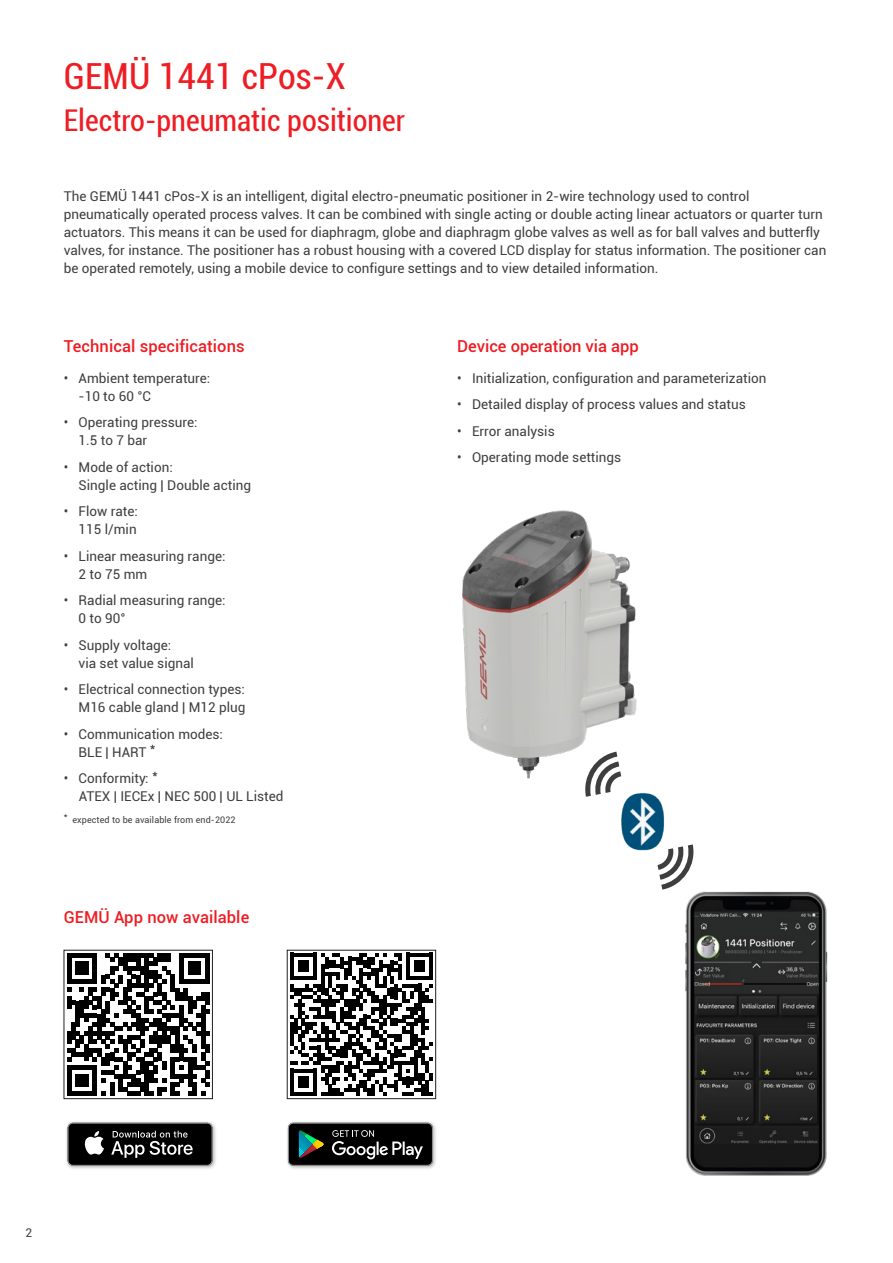
<style>
.page{position:relative;width:893px;height:1263px;background:#fff}
.page>*{position:absolute;margin:0;border:0;box-sizing:border-box;transform-origin:0 0}
.t1{font:condensed 36px "Roboto";letter-spacing:.005em;color:#ee1d23}
.t2{font:condensed 30px "Roboto";color:#ee1d23}
.t3{font:500 16.5px "Roboto";letter-spacing:.005em;color:#ee1d23}
.t4{font:13.5px/18px "Roboto";color:#3e3e3f}
.t5{font:12px "Roboto";color:#3e3e3f}
.t6{font:9px "Roboto";letter-spacing:.01em;color:#3e3e3f}
</style>
<div class="page">
<svg style="left:290px;top:953px;width:143px;height:143px"></svg>
<div style="left:287px;top:950px;width:149px;height:149px;border:1px solid #231f20"></div>
<svg style="left:67px;top:953px;width:143px;height:143px"></svg>
<div style="left:64px;top:950px;width:149px;height:149px;border:1px solid #231f20"></div>
<img style="left:287px;top:1121px;width:149px;height:48px">
<svg style="left:288px;top:1123px;width:145px;height:43px;background:#232826"></svg>
<img style="left:66px;top:1121px;width:150px;height:48px">
<svg style="left:68px;top:1123px;width:144px;height:43px;background:#2a2a2a"></svg>
<img style="left:685px;top:891px;width:143px;height:285px">
<img style="left:621px;top:793px;width:44px;height:57px">
<svg style="left:657px;top:844px;width:37px;height:46px"></svg>
<svg style="left:585px;top:782px;width:28px;height:15px"></svg>
<img style="left:462px;top:510px;width:175px;height:272px">
<h1 class="t1" style="left:64px;top:52px;width:283px">GEMÜ 1441 cPos-X</h1>
<h2 class="t2" style="left:64px;top:100px;width:343px">Electro-pneumatic positioner</h2>
<p class="t4" style="left:64px;top:187px;width:764px">The GEMÜ 1441 cPos-X is an intelligent, digital electro-pneumatic positioner in 2-wire technology used to control pneumatically operated process valves. It can be combined with single acting or double acting linear actuators or quarter turn actuators. This means it can be used for diaphragm, globe and diaphragm globe valves as well as for ball valves and butterfly valves, for instance. The positioner has a robust housing with a covered LCD display for status information. The positioner can be operated remotely, using a mobile device to configure settings and to view detailed information.</p>
<p class="t3" style="left:64px;top:334px;width:182px">Technical specifications</p>
<p class="t4" style="left:79px;top:368px;width:133px;text-indent:-15px">• Ambient temperature: -10 to 60 °C</p>
<p class="t4" style="left:79px;top:413px;width:120px;text-indent:-15px">• Operating pressure:<br>1.5 to 7 bar</p>
<p class="t4" style="left:79px;top:457px;width:174px;text-indent:-15px">• Mode of action:<br>Single acting | Double acting</p>
<p class="t4" style="left:64px;top:502px;width:76px;text-align:right">• Flow rate:<br>115 l/min</p>
<p class="t4" style="left:79px;top:546px;width:148px;text-indent:-15px">• Linear measuring range:<br>2 to 75 mm</p>
<p class="t4" style="left:79px;top:591px;width:149px;text-indent:-15px">• Radial measuring range:<br>0 to 90°</p>
<p class="t4" style="left:79px;top:635px;width:117px;text-indent:-15px">• Supply voltage:<br>via set value signal</p>
<p class="t4" style="left:64px;top:680px;width:183px;text-align:right">• Electrical connection types:<br>M16 cable gland | M12 plug</p>
<p class="t4" style="left:79px;top:724px;width:146px;text-indent:-15px">• Communication modes:<br>BLE | HART *</p>
<p class="t4" style="left:79px;top:769px;width:206px;text-indent:-15px">• Conformity: *<br>ATEX | IECEx | NEC 500 | UL Listed</p>
<p class="t6" style="left:64px;top:809px;width:5px">*</p>
<p class="t6" style="left:72px;top:814px;width:165px">expected to be available from end-2022</p>
<p class="t3" style="left:64px;top:906px;width:187px">GEMÜ App now available</p>
<p class="t3" style="left:457px;top:334px;width:183px">Device operation via app</p>
<p class="t4" style="left:457px;top:368px;width:311px">• Initialization, configuration and parameterization</p>
<p class="t4" style="left:457px;top:395px;width:290px">• Detailed display of process values and status</p>
<p class="t4" style="left:457px;top:421px;width:99px">• Error analysis</p>
<p class="t4" style="left:457px;top:448px;width:166px">• Operating mode settings</p>
<p class="t5" style="left:26px;top:1225px;width:8px">2</p>
</div>
